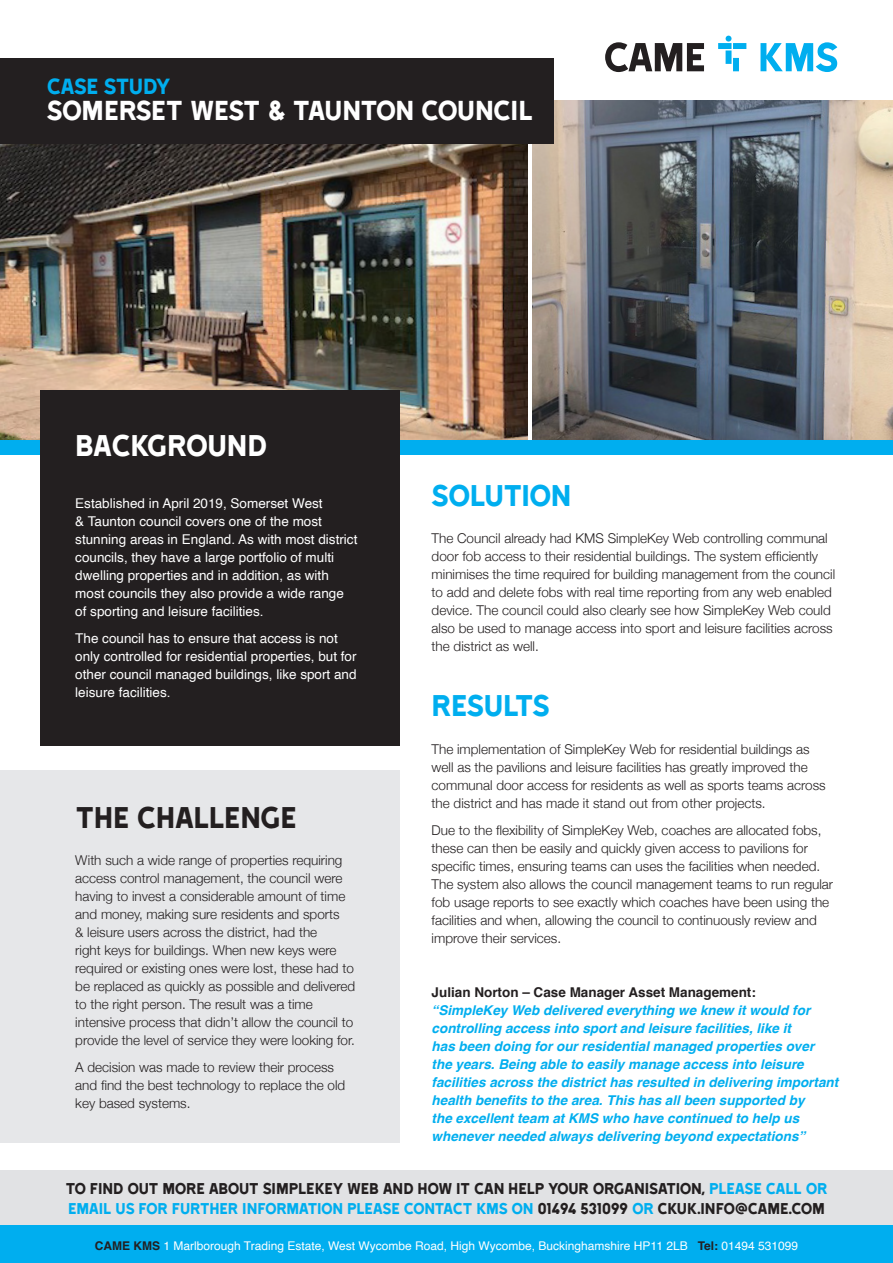
<style>
.page{position:relative;width:893px;height:1263px;background:#fff}
.page>*{position:absolute;margin:0;border:0;box-sizing:border-box;transform-origin:0 0}
.Plus{font:34.5px "Came Type";letter-spacing:-.03em;color:#00aeef}
.Plus-2{font:34.5px "Came Type";letter-spacing:-.025em;color:#231f20}
.Plus-3{font:34.5px "Came Type";letter-spacing:-.03em;color:#fff}
.t1{font:31.5px "Came Type";letter-spacing:-.025em;color:#fff}
.t2{font:25.2px "Came Type";letter-spacing:-.03em;color:#00aeef}
.Plus-4{font:18px/19.5px "Came Type";letter-spacing:-.025em;color:#231f20}
.Plus-5{font:300 13.5px/18px "Helvetica Neue";color:#231f20}
.Plus-6{font:italic 700 13.5px/18px "Helvetica";color:#00aeef}
.Plus-7{font:13.5px/18px "Helvetica";color:#fff}
.Plus-8{font:12px "Helvetica";color:#fff}
.s1{font-style:normal;color:#231f20}
.s2{color:#00aeef}
.s3{font-weight:700;color:#231f20}
</style>
<div class="page">
<img style="left:533px;top:101px;width:360px;height:340px">
<img style="left:0;top:144px;width:527px;height:297px">
<div style="left:0;top:58px;width:554px;height:86px;background:#231f20"></div>
<div style="left:0;top:441px;width:893px;height:14px;background:#00aeef"></div>
<svg style="left:605px;top:42px;width:99px;height:30px"></svg>
<svg style="left:718px;top:36px;width:28px;height:35px"></svg>
<svg style="left:760px;top:42px;width:77px;height:30px"></svg>
<div style="left:0;top:1225px;width:893px;height:38px;background:#00aeef"></div>
<div style="left:0;top:1171px;width:893px;height:54px;background:#e1e2e4"></div>
<div style="left:40px;top:390px;width:360px;height:355px;background:#231f20"></div>
<div style="left:0;top:771px;width:400px;height:372px;background:#e6e7e9"></div>
<p class="t2" style="left:47px;top:73px;width:125px">CASE STUDY</p>
<p class="t1" style="left:47px;top:94px;width:488px">SOMERSET WEST &amp; TAUNTON COUNCIL</p>
<p class="Plus-3" style="left:75px;top:427px;width:194px">BACKGROUND</p>
<p class="Plus-7" style="left:75px;top:495px;width:284px">Established in April 2019, Somerset West<br>&amp; Taunton council covers one of the most stunning areas in England. As with most district councils, they have a large portfolio of multi dwelling properties and in addition, as with most councils they also provide a wide range of sporting and leisure facilities.</p>
<p class="Plus-7" style="left:75px;top:630px;width:283px">The council has to ensure that access is not only controlled for residential properties, but for other council managed buildings, like sport and leisure facilities.</p>
<p class="Plus-2" style="left:75px;top:799px;width:223px">THE CHALLENGE</p>
<p class="Plus-5" style="left:75px;top:850px;width:281px">With such a wide range of properties requiring access control management, the council were having to invest a considerable amount of time and money, making sure residents and sports<br>&amp; leisure users across the district, had the<br>right keys for buildings. When new keys were required or existing ones were lost, these had to be replaced as quickly as possible and delivered to the right person. The result was a time intensive process that didn’t allow the council to provide the level of service they were looking for.</p>
<p class="Plus-5" style="left:75px;top:1057px;width:272px">A decision was made to review their process and find the best technology to replace the old key based systems.</p>
<p class="Plus" style="left:432px;top:477px;width:141px">SOLUTION</p>
<p class="Plus-5" style="left:432px;top:528px;width:405px">The Council already had KMS SimpleKey Web controlling communal door fob access to their residential buildings. The system efficiently minimises the time required for building management from the council to add and delete fobs with real time reporting from any web enabled device. The council could also clearly see how SimpleKey Web could also be used to manage access into sport and leisure facilities across the district as well.</p>
<p class="Plus" style="left:432px;top:687px;width:120px">RESULTS</p>
<p class="Plus-5" style="left:432px;top:739px;width:396px">The implementation of SimpleKey Web for residential buildings as well as the pavilions and leisure facilities has greatly improved the communal door access for residents as well as sports teams across the district and has made it stand out from other projects.</p>
<p class="Plus-5" style="left:432px;top:820px;width:403px">Due to the flexibility of SimpleKey Web, coaches are allocated fobs, these can then be easily and quickly given access to pavilions for specific times, ensuring teams can uses the facilities when needed.<br>The system also allows the council management teams to run regular fob usage reports to see exactly which coaches have been using the facilities and when, allowing the council to continuously review and improve their services.</p>
<p class="Plus-6" style="left:432px;top:983px;width:408px"><span class="s1">Julian Norton – Case Manager Asset Management:<br></span>“SimpleKey Web delivered everything we knew it would for controlling access into sport and leisure facilities, like it<br>has been doing for our residential managed properties over<br>the years. Being able to easily manage access into leisure facilities across the district has resulted in delivering important health benefits to the area. This has all been supported by<br>the excellent team at KMS who have continued to help us whenever needed always delivering beyond expectations”</p>
<p class="Plus-4" style="left:65px;top:1179px;width:764px">TO FIND OUT MORE ABOUT SIMPLEKEY WEB AND HOW IT CAN HELP YOUR ORGANISATION, <span class="s2">PLEASE CALL OR<br>EMAIL US FOR FURTHER INFORMATION PLEASE CONTACT KMS ON</span> 01494 531099 <span class="s2">OR</span> CKUK.INFO@CAME.COM</p>
<p class="Plus-8" style="left:95px;top:1236px;width:705px"><span class="s3">CAME KMS</span> 1 Marlborough Trading Estate, West Wycombe Road, High Wycombe, Buckinghamshire HP11 2LB <span class="s3">Tel:</span> 01494 531099</p>
</div>
